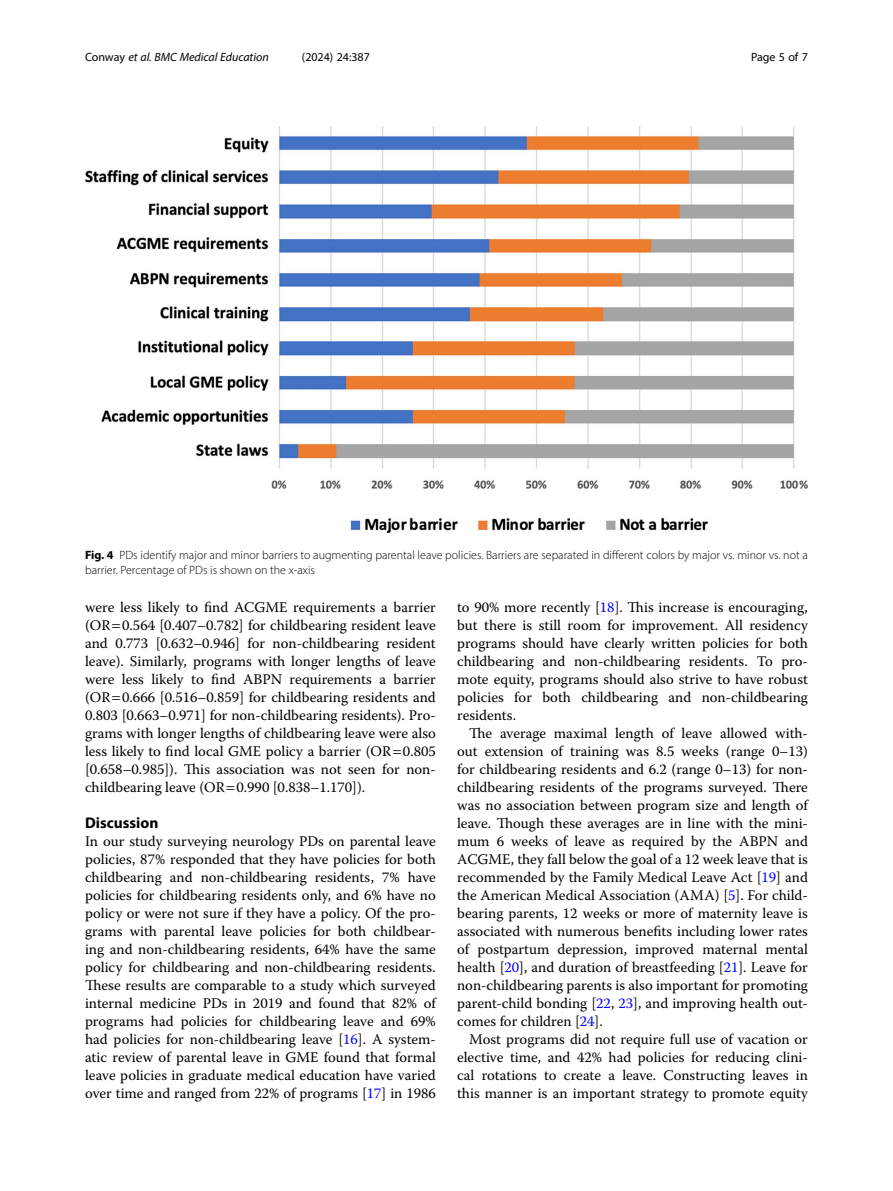
<style>
.page{position:relative;width:893px;height:1191px;background:#fff}
.page>*{position:absolute;margin:0;border:0;box-sizing:border-box;transform-origin:0 0}
.Head_1{font:700 15.45px "Myriad Pro";color:#000}
.Body_Text_Indent{font:14.7px/18px "Warnock Pro";color:#000;text-align:justify}
.Body_Text{font:14.7px/18px "Warnock Pro";color:#000;text-align:justify}
.Figure_Caption{font:300 12px/15px "Myriad Pro";color:#000}
.t1{font:italic 12px "Myriad Pro";color:#000}
.t2{font:12px "Myriad Pro";color:#000}
.s1{font-style:normal}
.s2{font-weight:700}
.s3{color:#00f}
</style>
<div class="page">
<img style="left:85px;top:126px;width:723px;height:406px">
<p class="t1" style="left:85px;top:50px;width:185px"><span class="s1">Conway</span> et al. BMC Medical Education</p>
<p class="t2" style="left:302px;top:50px;width:70px">(2024) 24:387</p>
<p class="t2" style="left:751px;top:50px;width:58px">Page 5 of 7</p>
<p class="Figure_Caption" style="left:85px;top:547px;width:724px"><span class="s2">Fig. 4</span> PDs identify major and minor barriers to augmenting parental leave policies. Barriers are separated in different colors by major vs. minor vs. not a barrier. Percentage of PDs is shown on the x-axis</p>
<p class="Body_Text_Indent" style="left:85px;top:598px;width:352px">were less likely to find ACGME requirements a barrier (OR 0.564 [0.407–0.782] for childbearing resident leave and 0.773 [0.632–0.946] for non-childbearing resident leave). Similarly, programs with longer lengths of leave were less likely to find ABPN requirements a barrier (OR 0.666 [0.516–0.859] for childbearing residents and 0.803 [0.663–0.971] for non-childbearing residents). Pro&shy;grams with longer lengths of childbearing leave were also less likely to find local GME policy a barrier (OR 0.805 [0.658–0.985]). This association was not seen for non&shy;childbearing leave (OR 0.990 [0.838–1.170]).</p>
<p class="Head_1" style="left:85px;top:813px;width:75px">Discussion</p>
<p class="Body_Text" style="left:85px;top:832px;width:352px">In our study surveying neurology PDs on parental leave policies, 87% responded that they have policies for both childbearing and non-childbearing residents, 7% have policies for childbearing residents only, and 6% have no policy or were not sure if they have a policy. Of the pro&shy;grams with parental leave policies for both childbear&shy;ing and non-childbearing residents, 64% have the same policy for childbearing and non-childbearing residents.<br>These results are comparable to a study which surveyed internal medicine PDs in 2019 and found that 82% of programs had policies for childbearing leave and 69% had policies for non-childbearing leave [<span class="s3">16</span>]. A system&shy;atic review of parental leave in GME found that formal leave policies in graduate medical education have varied over time and ranged from 22% of programs [<span class="s3">17</span>] in 1986</p>
<p class="Body_Text" style="left:457px;top:598px;width:352px">to 90% more recently [<span class="s3">18</span>]. This increase is encouraging, but there is still room for improvement. All residency programs should have clearly written policies for both childbearing and non-childbearing residents. To pro&shy;mote equity, programs should also strive to have robust policies for both childbearing and non-childbearing residents.</p>
<p class="Body_Text_Indent" style="left:457px;top:724px;width:352px;text-indent:12px">The average maximal length of leave allowed with&shy;out extension of training was 8.5 weeks (range 0–13) for childbearing residents and 6.2 (range 0–13) for non&shy;childbearing residents of the programs surveyed. There was no association between program size and length of leave. Though these averages are in line with the mini&shy;mum 6 weeks of leave as required by the ABPN and ACGME, they fall below the goal of a 12 week leave that is recommended by the Family Medical Leave Act [<span class="s3">19</span>] and the American Medical Association (AMA) [<span class="s3">5</span>]. For child&shy;bearing parents, 12 weeks or more of maternity leave is associated with numerous benefits including lower rates of postpartum depression, improved maternal mental health [<span class="s3">20</span>], and duration of breastfeeding [<span class="s3">21</span>]. Leave for non-childbearing parents is also important for promoting parent-child bonding [<span class="s3">22</span>, <span class="s3">23</span>], and improving health out&shy;comes for children [<span class="s3">24</span>].</p>
<p class="Body_Text_Indent" style="left:457px;top:1030px;width:352px;text-indent:12px">Most programs did not require full use of vacation or elective time, and 42% had policies for reducing clini&shy;cal rotations to create a leave. Constructing leaves in this manner is an important strategy to promote equity</p>
</div>
